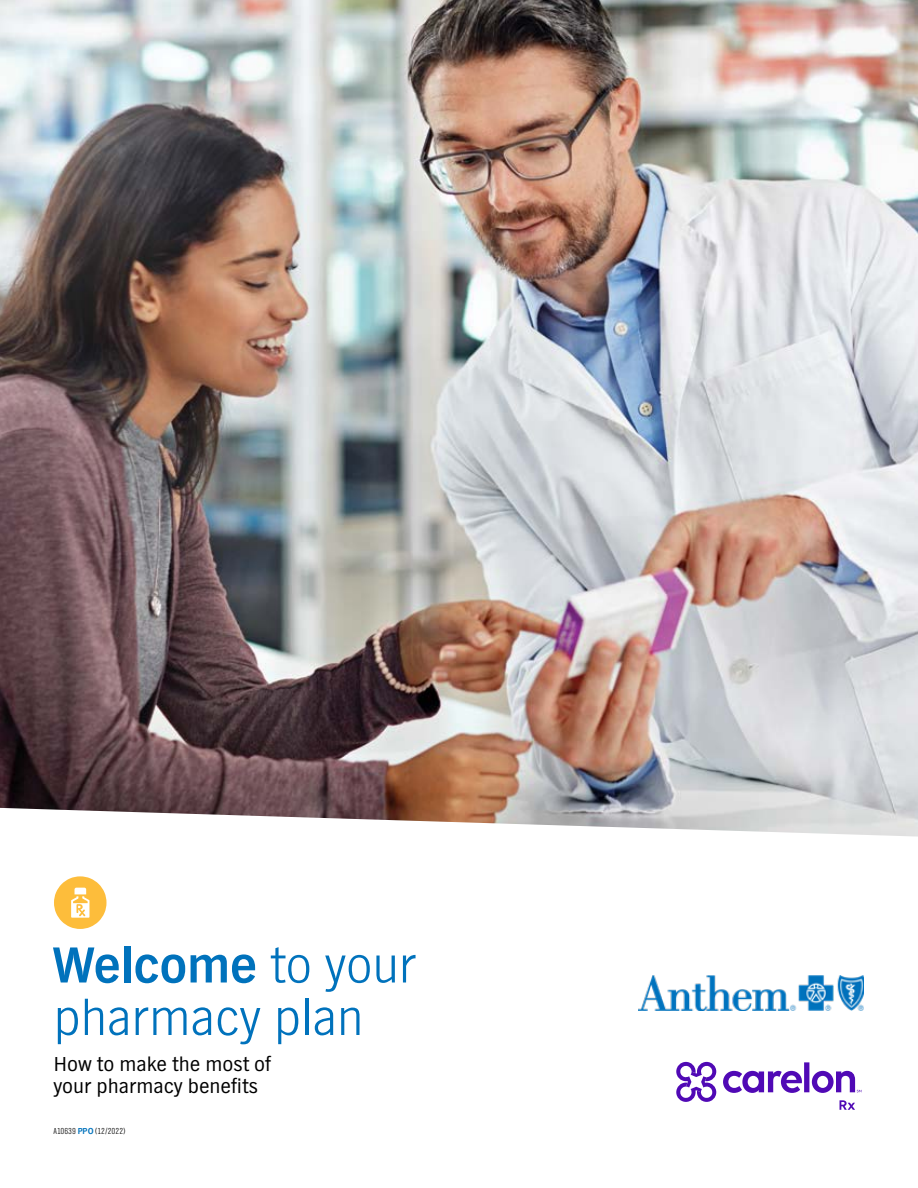
<style>
.page{position:relative;width:918px;height:1188px;background:#fff}
.page>*{position:absolute;margin:0;border:0;box-sizing:border-box;transform-origin:0 0}
.t1{font:300 52.5px/52.5px "TV Nord EF";letter-spacing:-.015em;color:#0072bc}
.t2{font:21px/22.5px "TV Nord EF";color:#000}
.t3{font:300 9px "TV Nord Cond EF";color:#000}
.s1{font-weight:700}
.s2{font-family:"TV Nord EF";font-weight:700;color:#0072bc}
</style>
<div class="page">
<img style="left:0;top:0;width:918px;height:837px">
<svg style="left:54px;top:876px;width:52px;height:53px"></svg>
<svg style="left:840px;top:1100px;width:15px;height:10px"></svg>
<svg style="left:723px;top:1062px;width:138px;height:31px"></svg>
<svg style="left:676px;top:1062px;width:40px;height:40px"></svg>
<img style="left:639px;top:975px;width:225px;height:35px">
<h1 class="t1" style="left:53px;top:938px;width:365px"><span class="s1">Welcome</span> to your pharmacy plan</h1>
<p class="t2" style="left:53px;top:1053px;width:219px">How to make the most of your pharmacy benefts</p>
<p class="t3" style="left:54px;top:1126px;width:73px">A10639 <span class="s2">PPO</span> (12/2022)</p>
</div>
